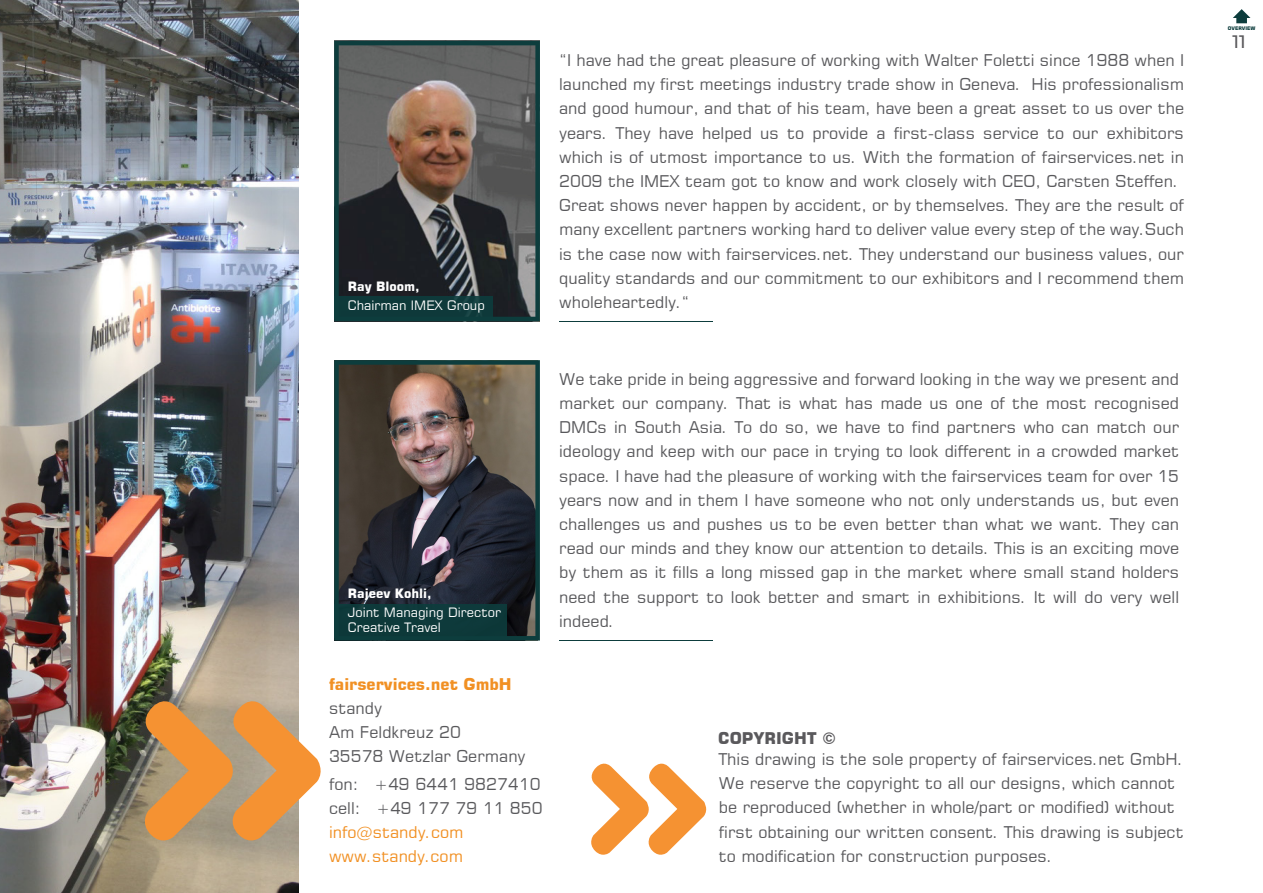
<style>
.page{position:relative;width:1263px;height:893px;background:#fff}
.page>*{position:absolute;margin:0;border:0;box-sizing:border-box;transform-origin:0 0}
.t1{font:500 18px "Montserrat";color:#5a595c}
.t2{font:16.2px/24.2px "Square 721 BT";color:#59595c}
.t3{font:16.2px/24.2px "Square 721 BT";color:#f19023}
.t4{font:700 16.2px "Square 721 BT";color:#f19023}
.t5{font:700 16.2px "Square 721 BT";color:#5a595c}
.t6{font:12.9px/14.5px "Square 721 BT";color:#fff}
.t7{font:700 12.9px "Square 721 BT";color:#fff}
.t8{font:700 4.8px "Square 721 BT";color:#0d3d3d}
</style>
<div class="page">
<svg style="left:1233px;top:9px;width:17px;height:14px"></svg>
<svg style="left:334px;top:41px;width:206px;height:280px;background:#545250"></svg>
<div style="left:334px;top:296px;width:159px;height:22px;background:#0d3d3d"></div>
<img style="left:334px;top:360px;width:206px;height:280px">
<div style="left:334px;top:604px;width:173px;height:34px;background:#0d3d3d"></div>
<img style="left:0;top:0;width:299px;height:893px">
<svg style="left:139px;top:694px;width:182px;height:152px;background:#ce9e69"></svg>
<svg style="left:591px;top:763px;width:116px;height:92px"></svg>
<hr style="left:559px;top:321px;width:153px;height:1px;background:#0d3d3d">
<hr style="left:559px;top:640px;width:153px;height:1px;background:#0d3d3d">
<p class="t7" style="left:348px;top:278px;width:73px">Ray Bloom,</p>
<p class="t6" style="left:348px;top:298px;width:138px">Chairman IMEX Group</p>
<p class="t2" style="left:559px;top:48px;width:626px">“I have had the great pleasure of working with Walter Foletti since 1988 when I launched my first meetings industry trade show in Geneva. His professionalism and good humour, and that of his team, have been a great asset to us over the years. They have helped us to provide a first-class service to our exhibitors which is of utmost importance to us. With the formation of fairservices.net in 2009 the IMEX team got to know and work closely with CEO, Carsten Steffen.<br>Great shows never happen by accident, or by themselves. They are the result of many excellent partners working hard to deliver value every step of the way.Such is the case now with fairservices.net. They understand our business values, our quality standards and our commitment to our exhibitors and I recommend them wholeheartedly.“</p>
<p class="t7" style="left:348px;top:585px;width:85px">Rajeev Kohli,</p>
<p class="t6" style="left:348px;top:605px;width:155px">Joint Managing Director<br>Creative Travel</p>
<p class="t2" style="left:559px;top:367px;width:621px;text-align:justify">We take pride in being aggressive and forward looking in the way we present and market our company. That is what has made us one of the most recognised DMCs in South Asia. To do so, we have to find partners who can match our ideology and keep with our pace in trying to look different in a crowded market space. I have had the pleasure of working with the fairservices team for over 15 years now and in them I have someone who not only understands us, but even challenges us and pushes us to be even better than what we want. They can read our minds and they know our attention to details. This is an exciting move by them as it fills a long missed gap in the market where small stand holders need the support to look better and smart in exhibitions. It will do very well indeed.</p>
<p class="t4" style="left:329px;top:674px;width:184px">fairservices.net GmbH</p>
<p class="t2" style="left:329px;top:696px;width:198px">standy<br>Am Feldkreuz 20<br>35578 Wetzlar Germany</p>
<p class="t2" style="left:329px;top:771px;width:215px">fon: +49 6441 9827410 cell: +49 177 79 11 850</p>
<p class="t3" style="left:329px;top:820px;width:136px">info@standy.com www.standy.com</p>
<p class="t5" style="left:718px;top:728px;width:119px">COPYRIGHT ©</p>
<p class="t2" style="left:719px;top:747px;width:466px">This drawing is the sole property of fairservices.net GmbH.<br>We reserve the copyright to all our designs, which cannot be reproduced (whether in whole/part or modified) without first obtaining our written consent. This drawing is subject to modification for construction purposes.</p>
<p class="t8" style="left:1228px;top:25px;width:29px">OVERVIEW</p>
<p class="t1" style="left:1232px;top:29px;width:15px">11</p>
</div>
